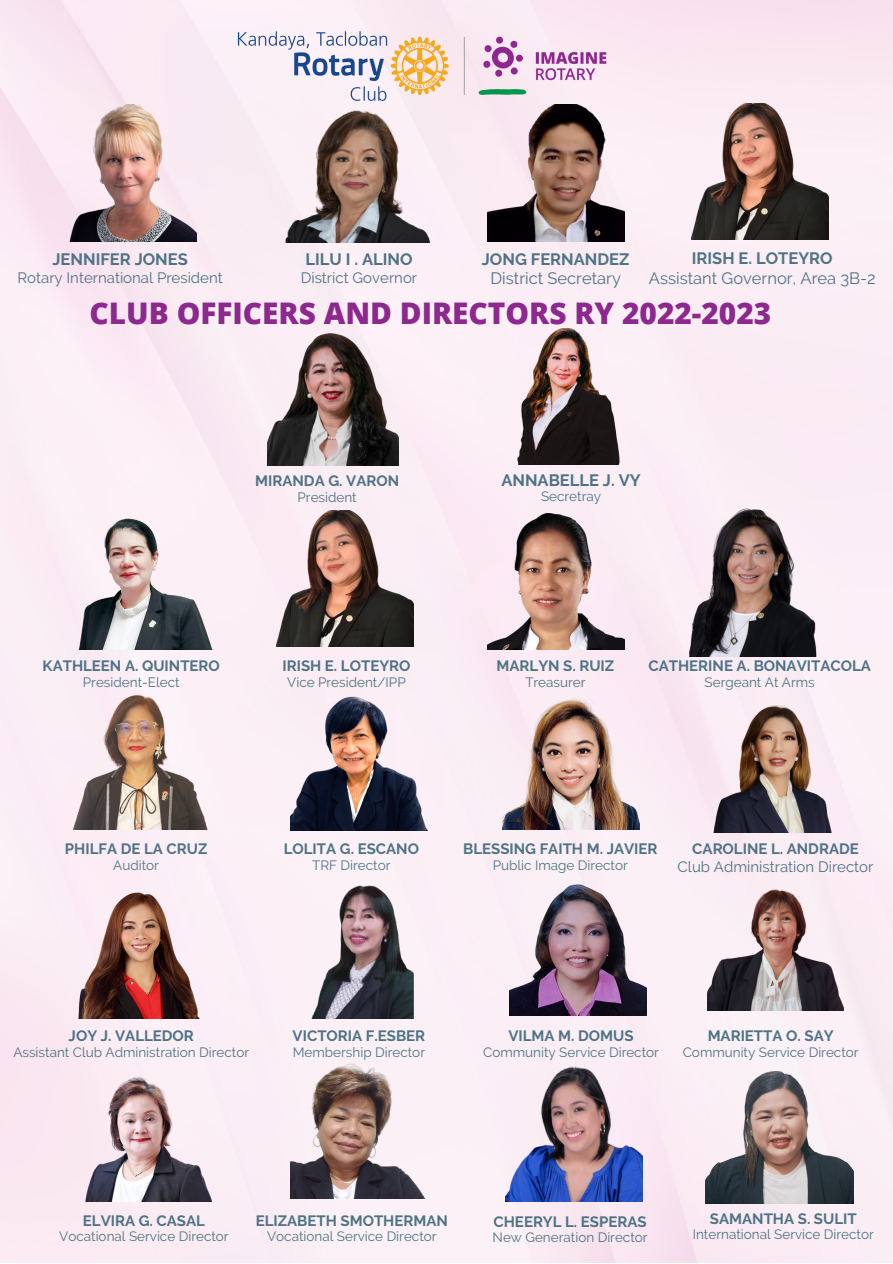
<style>
.page{position:relative;width:893px;height:1264px;background:#fff}
.page>*{position:absolute;margin:0;border:0;box-sizing:border-box;transform-origin:0 0}
.t1{font:800 29.85px "Open Sans";color:#8d288f}
.t2{font:700 16.5px "Raleway";color:#4f7386}
.t3{font:16.5px "Raleway";color:#4f7386}
.t4{font:700 15px "Raleway";color:#4f7386}
.t5{font:15px "Raleway";color:#4f7386}
.t6{font:13.5px "Raleway";color:#4f7386}
</style>
<div class="page">
<div style="left:0;top:0;width:892px;height:1262px;background:#fbedf5"></div>
<img style="left:212px;top:7px;width:521px;height:117px">
<img style="left:59px;top:105px;width:137px;height:136px">
<img style="left:487px;top:105px;width:137px;height:136px">
<img style="left:493px;top:328px;width:136px;height:137px">
<img style="left:707px;top:874px;width:136px;height:136px">
<img style="left:75px;top:1065px;width:137px;height:136px">
<img style="left:290px;top:1061px;width:137px;height:137px">
<img style="left:267px;top:105px;width:170px;height:137px">
<img style="left:267px;top:327px;width:132px;height:138px">
<img style="left:290px;top:693px;width:137px;height:137px">
<img style="left:502px;top:693px;width:137px;height:136px">
<img style="left:707px;top:696px;width:136px;height:136px">
<img style="left:72px;top:882px;width:136px;height:136px">
<img style="left:509px;top:879px;width:137px;height:136px">
<img style="left:281px;top:876px;width:139px;height:142px">
<img style="left:705px;top:1055px;width:148px;height:148px">
<img style="left:506px;top:1065px;width:136px;height:136px">
<img style="left:76px;top:513px;width:136px;height:136px">
<img style="left:487px;top:513px;width:137px;height:136px">
<img style="left:277px;top:510px;width:136px;height:137px">
<img style="left:72px;top:685px;width:140px;height:144px">
<img style="left:670px;top:501px;width:159px;height:156px">
<img style="left:691px;top:103px;width:137px;height:137px">
<p class="t2" style="left:52px;top:249px;width:137px">JENNIFER JONES</p>
<p class="t5" style="left:17px;top:269px;width:207px">Rotary International President</p>
<p class="t2" style="left:305px;top:249px;width:109px">LILU I . ALINO</p>
<p class="t5" style="left:300px;top:269px;width:118px">District Governor</p>
<p class="t2" style="left:482px;top:249px;width:149px">JONG FERNANDEZ</p>
<p class="t3" style="left:490px;top:268px;width:132px">District Secretary</p>
<p class="t2" style="left:691px;top:249px;width:142px">IRISH E. LOTEYRO</p>
<p class="t3" style="left:649px;top:268px;width:228px">Assistant Governor, Area 3B-2</p>
<h1 class="t1" style="left:90px;top:292px;width:683px">CLUB OFFICERS AND DIRECTORS RY 2022-2023</h1>
<p class="t4" style="left:255px;top:472px;width:145px">MIRANDA G. VARON</p>
<p class="t6" style="left:297px;top:489px;width:61px">President</p>
<p class="t2" style="left:501px;top:470px;width:141px">ANNABELLE J. VY</p>
<p class="t6" style="left:541px;top:488px;width:62px">Secretray</p>
<p class="t4" style="left:43px;top:657px;width:179px">KATHLEEN A. QUINTERO</p>
<p class="t6" style="left:83px;top:674px;width:98px">President-Elect</p>
<p class="t4" style="left:65px;top:839px;width:144px">PHILFA DE LA CRUZ</p>
<p class="t6" style="left:113px;top:857px;width:47px">Auditor</p>
<p class="t4" style="left:282px;top:657px;width:129px">IRISH E. LOTEYRO</p>
<p class="t6" style="left:287px;top:674px;width:120px">Vice President/IPP</p>
<p class="t4" style="left:496px;top:657px;width:119px">MARLYN S. RUIZ</p>
<p class="t6" style="left:525px;top:674px;width:62px">Treasurer</p>
<p class="t4" style="left:648px;top:657px;width:224px">CATHERINE A. BONAVITACOLA</p>
<p class="t6" style="left:704px;top:674px;width:112px">Sergeant At Arms</p>
<p class="t4" style="left:284px;top:839px;width:137px">LOLITA G. ESCANO</p>
<p class="t6" style="left:312px;top:857px;width:80px">TRF Director</p>
<p class="t4" style="left:463px;top:839px;width:196px">BLESSING FAITH M. JAVIER</p>
<p class="t6" style="left:493px;top:857px;width:136px">Public Image Director</p>
<p class="t4" style="left:692px;top:839px;width:168px">CAROLINE L. ANDRADE</p>
<p class="t5" style="left:677px;top:857px;width:197px">Club Administration Director</p>
<p class="t4" style="left:69px;top:1026px;width:127px">JOY J. VALLEDOR</p>
<p class="t6" style="left:13px;top:1044px;width:237px">Assistant Club Administration Director</p>
<p class="t4" style="left:292px;top:1026px;width:134px">VICTORIA F.ESBER</p>
<p class="t6" style="left:293px;top:1044px;width:134px">Membership Director</p>
<p class="t4" style="left:508px;top:1026px;width:127px">VILMA M. DOMUS</p>
<p class="t6" style="left:483px;top:1044px;width:177px">Community Service Director</p>
<p class="t4" style="left:707px;top:1026px;width:127px">MARIETTA O. SAY</p>
<p class="t6" style="left:682px;top:1044px;width:177px">Community Service Director</p>
<p class="t4" style="left:83px;top:1211px;width:123px">ELVIRA G. CASAL</p>
<p class="t6" style="left:59px;top:1228px;width:171px">Vocational Service Director</p>
<p class="t4" style="left:256px;top:1211px;width:194px">ELIZABETH SMOTHERMAN</p>
<p class="t6" style="left:267px;top:1228px;width:171px">Vocational Service Director</p>
<p class="t4" style="left:493px;top:1212px;width:155px">CHEERYL L. ESPERAS</p>
<p class="t6" style="left:492px;top:1229px;width:156px">New Generation Director</p>
<p class="t4" style="left:710px;top:1209px;width:148px">SAMANTHA S. SULIT</p>
<p class="t6" style="left:692px;top:1226px;width:183px">International Service Director</p>
</div>
